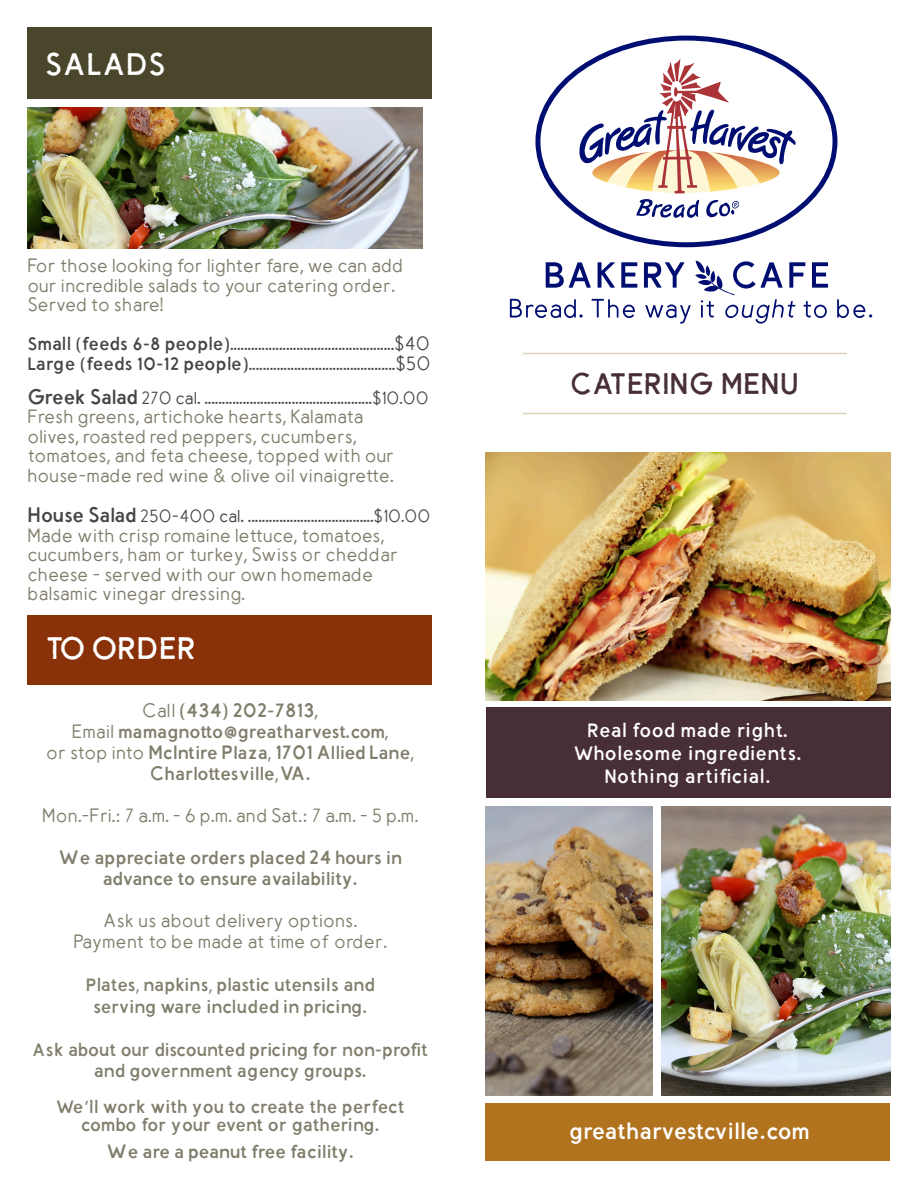
<style>
.page{position:relative;width:918px;height:1188px;background:#fff}
.page>*{position:absolute;margin:0;border:0;box-sizing:border-box;transform-origin:0 0}
.t1{font:31.5px "GH Simple Rustic";color:#fff}
.t2{font:30px "GH Simple Rustic";color:#472e38}
.t3{font:700 22.5px "GH Simple";letter-spacing:-.04em;color:#fff}
.t4{font:19.5px "GH Simple Rustic";letter-spacing:-.005em;color:#fff}
.t5{font:600 18px/19.5px "GH Simple";color:#807d6b}
.Copy{font:600 18px "GH Simple";color:#454545}
.t6{font:18px "GH Simple Rustic";letter-spacing:-.03em;color:#807d6b}
.t7{font:700 18px "GH Simple";letter-spacing:-.02em;color:#807d6b}
.t8{font:600 18px/19.5px "GH Simple";letter-spacing:-.025em;color:#807d6b}
.t9{font:700 18px/21px "GH Simple";color:#807d6b;text-align:center}
.t10{font:600 18px "GH Simple";letter-spacing:-.03em;color:#807d6b}
.t11{font:18px "GH Simple Rustic";color:#807d6b}
.s1{font-family:"GH Simple Rustic";font-weight:400}
.s2{font-weight:700;font-size:19.5px}
.s3{font-size:16.5px}
.s4{font-weight:600}
</style>
<div class="page">
<div style="left:485px;top:1104px;width:405px;height:57px;background:#b2731f"></div>
<hr style="left:523px;top:353px;width:324px;height:1px;background:#dcd4b6">
<hr style="left:523px;top:413px;width:324px;height:1px;background:#dcd4b6">
<div style="left:27px;top:616px;width:405px;height:69px;background:#893209"></div>
<svg style="left:535px;top:36px;width:302px;height:211px"></svg>
<svg style="left:579px;top:59px;width:218px;height:159px"></svg>
<svg style="left:546px;top:262px;width:45px;height:26px"></svg>
<svg style="left:598px;top:262px;width:17px;height:26px"></svg>
<svg style="left:621px;top:262px;width:16px;height:26px"></svg>
<svg style="left:510px;top:299px;width:73px;height:19px"></svg>
<svg style="left:592px;top:299px;width:43px;height:19px"></svg>
<svg style="left:644px;top:261px;width:184px;height:63px"></svg>
<svg style="left:837px;top:299px;width:35px;height:19px"></svg>
<img style="left:662px;top:806px;width:229px;height:290px">
<img style="left:485px;top:453px;width:406px;height:247px">
<img style="left:485px;top:806px;width:167px;height:290px">
<div style="left:27px;top:27px;width:405px;height:72px;background:#49462b"></div>
<img style="left:27px;top:107px;width:396px;height:141px">
<div style="left:486px;top:708px;width:405px;height:90px;background:#472e38"></div>
<p class="t1" style="left:45px;top:46px;width:123px">SALADS</p>
<p class="t5" style="left:27px;top:257px;width:377px">For those looking for lighter fare, we can add our incredible salads to your catering order.<br>Served to share!</p>
<p class="Copy" style="left:27px;top:334px;width:404px"><span class="s1">Small (feeds 6-8 people)</span>...............................................$40</p>
<p class="Copy" style="left:27px;top:353px;width:405px"><span class="s1">Large (feeds 10-12 people)</span>..........................................$50</p>
<p class="Copy" style="left:27px;top:387px;width:403px"><span class="s2">Greek Salad</span> <span class="s3">270 cal</span>. ................................................<span class="s3">$10.00</span></p>
<p class="t5" style="left:27px;top:408px;width:338px">Fresh greens, artichoke hearts, Kalamata</p>
<p class="t10" style="left:27px;top:426px;width:331px">olives, roasted red peppers, cucumbers,</p>
<p class="t8" style="left:27px;top:447px;width:369px">tomatoes, and feta cheese, topped with our house-made red wine &amp; olive oil vinaigrette.</p>
<p class="Copy" style="left:27px;top:505px;width:405px"><span class="s2">House Salad</span> <span class="s3">250-400 cal</span>. ....................................<span class="s3">$10.00</span></p>
<p class="t8" style="left:27px;top:527px;width:359px">Made with crisp romaine lettuce, tomatoes,</p>
<p class="t5" style="left:27px;top:546px;width:372px">cucumbers, ham or turkey, Swiss or cheddar cheese - served with our own homemade</p>
<p class="t5" style="left:27px;top:585px;width:219px">balsamic vinegar dressing.</p>
<p class="t1" style="left:45px;top:630px;width:152px">TO ORDER</p>
<p class="t9" style="left:142px;top:702px;width:178px"><span class="s4">Call</span> (434) 202-7813<span class="s4">,</span></p>
<p class="t7" style="left:72px;top:722px;width:319px"><span class="s4">Email</span> mamagnotto@greatharvest.com<span class="s4">,</span></p>
<p class="t9" style="left:46px;top:744px;width:369px"><span class="s4">or stop into</span> McIntire Plaza, 1701 Allied Lane,<br>Charlottesville, VA.</p>
<p class="t5" style="left:42px;top:808px;width:377px">Mon.-Fri.: 7 a.m. - 6 p.m. and Sat.: 7 a.m. - 5 p.m.</p>
<p class="t7" style="left:58px;top:848px;width:345px">We appreciate orders placed 24 hours in</p>
<p class="t7" style="left:103px;top:869px;width:256px">advance to ensure availability.</p>
<p class="t5" style="left:103px;top:913px;width:255px">Ask us about delivery options.</p>
<p class="t5" style="left:74px;top:934px;width:315px">Payment to be made at time of order.</p>
<p class="t6" style="left:86px;top:975px;width:291px">Plates, napkins, plastic utensils and</p>
<p class="t11" style="left:93px;top:996px;width:276px">serving ware included in pricing.</p>
<p class="t6" style="left:32px;top:1040px;width:398px">Ask about our discounted pricing for non-profit</p>
<p class="t6" style="left:94px;top:1061px;width:274px">and government agency groups.</p>
<p class="t6" style="left:56px;top:1097px;width:351px">We’ll work with you to create the perfect</p>
<p class="t6" style="left:81px;top:1115px;width:301px">combo for your event or gathering.</p>
<p class="t7" style="left:107px;top:1142px;width:249px">We are a peanut free facility.</p>
<p class="t2" style="left:570px;top:367px;width:231px">CATERING MENU</p>
<p class="t4" style="left:587px;top:719px;width:203px">Real food made right.</p>
<p class="t4" style="left:574px;top:742px;width:230px">Wholesome ingredients.</p>
<p class="t4" style="left:604px;top:766px;width:168px">Nothing artificial.</p>
<p class="t3" style="left:569px;top:1119px;width:242px">greatharvestcville.com</p>
</div>
